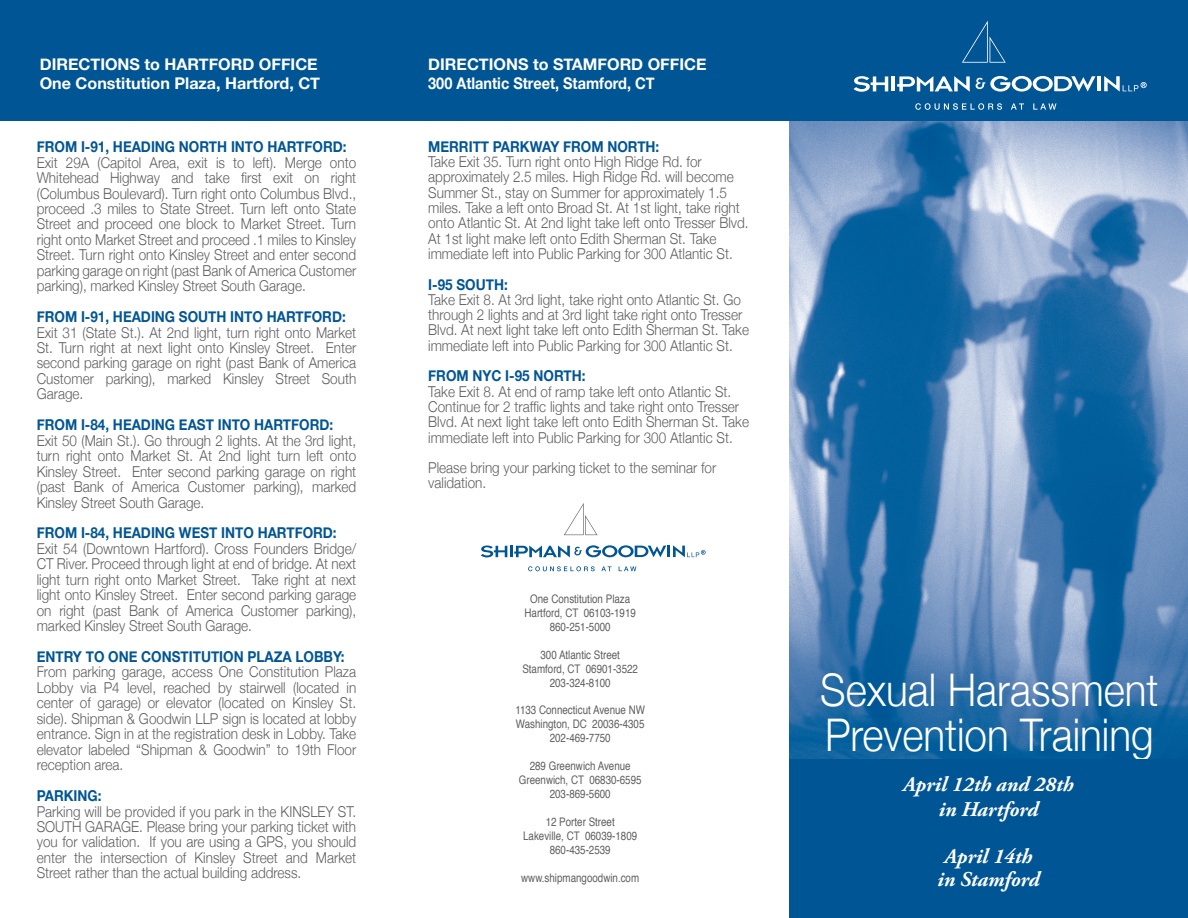
<style>
.page{position:relative;width:1188px;height:918px;background:#fff}
.page>*{position:absolute;margin:0;border:0;box-sizing:border-box;transform-origin:0 0}
.t1{font:300 45px "Helvetica Neue";color:#fff;scale:.9 1}
.t2{font:italic 700 21px "Adobe Garamond Pro";color:#fff}
.t3{font:700 16.2px "Helvetica Neue";color:#fff}
.t4{font:700 16.2px "Helvetica Neue";color:#fff;scale:.9 1}
.t5{font:300 15px/15.5px "Helvetica Neue";color:#5f5f62;text-align:justify;scale:.9 1}
.t6{font:700 15px "Helvetica Neue";color:#005594;scale:.9 1}
.t7{font:11.85px "Helvetica";color:#5f5f62;scale:.83 1}
</style>
<div class="page">
<img style="left:790px;top:121px;width:398px;height:639px">
<div style="left:790px;top:0;width:398px;height:121px;background:#005594"></div>
<svg style="left:962px;top:21px;width:44px;height:42px"></svg>
<svg style="left:915px;top:103px;width:87px;height:7px"></svg>
<svg style="left:1011px;top:103px;width:13px;height:7px"></svg>
<svg style="left:1033px;top:103px;width:23px;height:7px"></svg>
<hr style="left:1097px;top:76px;width:4px;height:15px;background:#fff">
<svg style="left:854px;top:76px;width:34px;height:16px"></svg>
<hr style="left:891px;top:76px;width:4px;height:15px;background:#fff">
<svg style="left:897px;top:76px;width:73px;height:16px"></svg>
<svg style="left:976px;top:76px;width:120px;height:16px"></svg>
<svg style="left:1104px;top:76px;width:43px;height:16px"></svg>
<div style="left:790px;top:760px;width:398px;height:158px;background:#005594"></div>
<div style="left:0;top:0;width:791px;height:121px;background:#005594"></div>
<svg style="left:564px;top:503px;width:34px;height:32px"></svg>
<svg style="left:528px;top:566px;width:67px;height:5px"></svg>
<svg style="left:601px;top:566px;width:11px;height:5px"></svg>
<svg style="left:619px;top:566px;width:17px;height:5px"></svg>
<svg style="left:481px;top:545px;width:225px;height:12px"></svg>
<p class="t3" style="left:40px;top:54px;width:280px">DIRECTIONS to HARTFORD OFFICE</p>
<p class="t3" style="left:40px;top:73px;width:282px">One Constitution Plaza, Hartford, CT</p>
<p class="t6" style="left:37px;top:138px;width:346px">FROM I-91, HEADING NORTH INTO HARTFORD:</p>
<p class="t5" style="left:37px;top:154px;width:357px">Exit 29A (Capitol Area, exit is to left). Merge onto Whitehead Highway and take first exit on right (Columbus Boulevard). Turn right onto Columbus Blvd., proceed .3 miles to State Street. Turn left onto State Street and proceed one block to Market Street. Turn right onto Market Street and proceed .1 miles to Kinsley Street. Turn right onto Kinsley Street and enter second parking garage on right (past Bank of America Customer parking), marked Kinsley Street South Garage.</p>
<p class="t6" style="left:37px;top:308px;width:345px">FROM I-91, HEADING SOUTH INTO HARTFORD:</p>
<p class="t5" style="left:37px;top:324px;width:357px">Exit 31 (State St.). At 2nd light, turn right onto Market St. Turn right at next light onto Kinsley Street. Enter second parking garage on right (past Bank of America Customer parking), marked Kinsley Street South Garage.</p>
<p class="t6" style="left:37px;top:416px;width:331px">FROM I-84, HEADING EAST INTO HARTFORD:</p>
<p class="t5" style="left:37px;top:432px;width:357px">Exit 50 (Main St.). Go through 2 lights. At the 3rd light, turn right onto Market St. At 2nd light turn left onto Kinsley Street. Enter second parking garage on right (past Bank of America Customer parking), marked Kinsley Street South Garage.</p>
<p class="t6" style="left:37px;top:524px;width:335px">FROM I-84, HEADING WEST INTO HARTFORD:</p>
<p class="t5" style="left:37px;top:541px;width:357px">Exit 54 (Downtown Hartford). Cross Founders Bridge/ CT River. Proceed through light at end of bridge. At next light turn right onto Market Street. Take right at next light onto Kinsley Street. Enter second parking garage on right (past Bank of America Customer parking), marked Kinsley Street South Garage.</p>
<p class="t6" style="left:37px;top:647px;width:344px">ENTRY TO ONE CONSTITUTION PLAZA LOBBY:</p>
<p class="t5" style="left:37px;top:664px;width:357px">From parking garage, access One Constitution Plaza Lobby via P4 level, reached by stairwell (located in center of garage) or elevator (located on Kinsley St. side). Shipman &amp; Goodwin LLP sign is located at lobby entrance. Sign in at the registration desk in Lobby. Take elevator labeled “Shipman &amp; Goodwin” to 19th Floor reception area.</p>
<p class="t6" style="left:37px;top:786px;width:73px">PARKING:</p>
<p class="t5" style="left:37px;top:803px;width:357px">Parking will be provided if you park in the KINSLEY ST.<br>SOUTH GARAGE. Please bring your parking ticket with you for validation. If you are using a GPS, you should enter the intersection of Kinsley Street and Market Street rather than the actual building address.</p>
<p class="t3" style="left:428px;top:54px;width:280px">DIRECTIONS to STAMFORD OFFICE</p>
<p class="t4" style="left:428px;top:73px;width:253px">300 Atlantic Street, Stamford, CT</p>
<p class="t6" style="left:428px;top:137px;width:258px">MERRITT PARKWAY FROM NORTH:</p>
<p class="t5" style="left:428px;top:154px;width:357px;text-align:left">Take Exit 35. Turn right onto High Ridge Rd. for approximately 2.5 miles. High Ridge Rd. will become Summer St., stay on Summer for approximately 1.5 miles. Take a left onto Broad St. At 1st light, take right onto Atlantic St. At 2nd light take left onto Tresser Blvd.<br>At 1st light make left onto Edith Sherman St. Take immediate left into Public Parking for 300 Atlantic St.</p>
<p class="t6" style="left:428px;top:275px;width:90px">I-95 SOUTH:</p>
<p class="t5" style="left:428px;top:292px;width:358px;text-align:left">Take Exit 8. At 3rd light, take right onto Atlantic St. Go through 2 lights and at 3rd light take right onto Tresser Blvd. At next light take left onto Edith Sherman St. Take immediate left into Public Parking for 300 Atlantic St.</p>
<p class="t6" style="left:428px;top:367px;width:176px">FROM NYC I-95 NORTH:</p>
<p class="t5" style="left:428px;top:383px;width:358px;text-align:left">Take Exit 8. At end of ramp take left onto Atlantic St.<br>Continue for 2 traffic lights and take right onto Tresser Blvd. At next light take left onto Edith Sherman St. Take immediate left into Public Parking for 300 Atlantic St.</p>
<p class="t5" style="left:428px;top:460px;width:322px">Please bring your parking ticket to the seminar for validation.</p>
<p class="t7" style="left:530px;top:590px;width:122px">One Constitution Plaza</p>
<p class="t7" style="left:525px;top:604px;width:136px">Hartford, CT 06103-1919</p>
<p class="t7" style="left:550px;top:617px;width:75px">860-251-5000</p>
<p class="t7" style="left:541px;top:645px;width:97px">300 Atlantic Street</p>
<p class="t7" style="left:522px;top:659px;width:141px">Stamford, CT 06901-3522</p>
<p class="t7" style="left:550px;top:673px;width:75px">203-324-8100</p>
<p class="t7" style="left:515px;top:701px;width:158px">1133 Connecticut Avenue NW</p>
<p class="t7" style="left:516px;top:715px;width:156px">Washington, DC 20036-4305</p>
<p class="t7" style="left:550px;top:729px;width:75px">202-469-7750</p>
<p class="t7" style="left:530px;top:757px;width:123px">289 Greenwich Avenue</p>
<p class="t7" style="left:519px;top:771px;width:149px">Greenwich, CT 06830-6595</p>
<p class="t7" style="left:550px;top:785px;width:75px">203-869-5600</p>
<p class="t7" style="left:546px;top:813px;width:85px">12 Porter Street</p>
<p class="t7" style="left:523px;top:827px;width:139px">Lakeville, CT 06039-1809</p>
<p class="t7" style="left:550px;top:841px;width:75px">860-435-2539</p>
<p class="t7" style="left:521px;top:869px;width:144px">www.shipmangoodwin.com</p>
<p class="t1" style="left:820px;top:662px;width:377px">Sexual Harassment</p>
<p class="t1" style="left:825px;top:707px;width:367px">Prevention Training</p>
<p class="t2" style="left:903px;top:772px;width:172px">April 12th and 28th</p>
<p class="t2" style="left:939px;top:798px;width:101px">in Hartford</p>
<p class="t2" style="left:944px;top:844px;width:89px">April 14th</p>
<p class="t2" style="left:937px;top:867px;width:104px">in Stamford</p>
</div>
